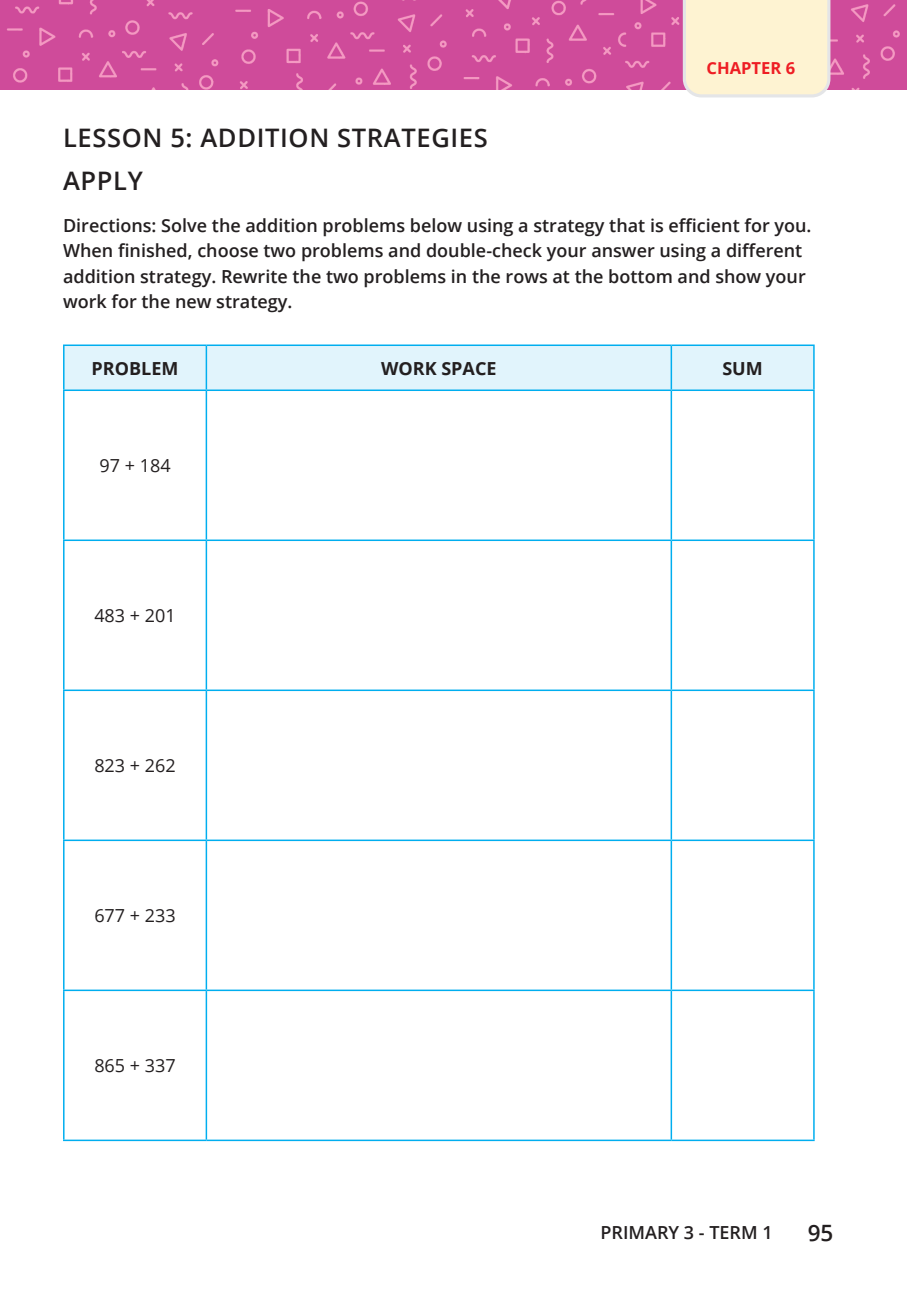
<style>
.page{position:relative;width:907px;height:1290px;background:#fff}
.page>*{position:absolute;margin:0;border:0;box-sizing:border-box;transform-origin:0 0}
.page_title{font:600 25.5px "Open Sans";letter-spacing:.025em;color:#231f20}
.t1{font:600 22.5px "Open Sans";color:#231f20}
.text_question{font:600 18px/25.5px "Open Sans";color:#231f20}
.text{font:18px "Open Sans";color:#231f20}
.table_head{font:700 18px "Open Sans";color:#231f20}
.t2{font:700 16.5px "Open Sans";color:#ee1d23}
</style>
<div class="page">
<img style="left:0;top:1px;width:906px;height:88px">
<svg style="left:681px;top:0;width:150px;height:98px;background:#fbeed2"></svg>
<div style="left:64px;top:346px;width:749px;height:43px;background:#e1f4fc"></div>
<hr style="left:63px;top:344px;width:143px;height:2px;background:#00aeef">
<hr style="left:63px;top:346px;width:1px;height:43px;background:#00aeef">
<hr style="left:206px;top:344px;width:465px;height:2px;background:#00aeef">
<hr style="left:206px;top:346px;width:1px;height:43px;background:#00aeef">
<hr style="left:671px;top:344px;width:143px;height:2px;background:#00aeef">
<hr style="left:670px;top:346px;width:2px;height:43px;background:#00aeef">
<hr style="left:813px;top:346px;width:1px;height:43px;background:#00aeef">
<hr style="left:63px;top:389px;width:143px;height:2px;background:#00aeef">
<hr style="left:63px;top:391px;width:1px;height:148px;background:#00aeef">
<hr style="left:206px;top:389px;width:465px;height:2px;background:#00aeef">
<hr style="left:206px;top:391px;width:1px;height:148px;background:#00aeef">
<hr style="left:671px;top:389px;width:143px;height:2px;background:#00aeef">
<hr style="left:670px;top:391px;width:2px;height:148px;background:#00aeef">
<hr style="left:813px;top:391px;width:1px;height:148px;background:#00aeef">
<hr style="left:63px;top:539px;width:143px;height:2px;background:#00aeef">
<hr style="left:63px;top:541px;width:1px;height:148px;background:#00aeef">
<hr style="left:206px;top:539px;width:465px;height:2px;background:#00aeef">
<hr style="left:206px;top:541px;width:1px;height:148px;background:#00aeef">
<hr style="left:671px;top:539px;width:143px;height:2px;background:#00aeef">
<hr style="left:670px;top:541px;width:2px;height:148px;background:#00aeef">
<hr style="left:813px;top:541px;width:1px;height:148px;background:#00aeef">
<hr style="left:63px;top:689px;width:143px;height:2px;background:#00aeef">
<hr style="left:63px;top:691px;width:1px;height:148px;background:#00aeef">
<hr style="left:206px;top:689px;width:465px;height:2px;background:#00aeef">
<hr style="left:206px;top:691px;width:1px;height:148px;background:#00aeef">
<hr style="left:671px;top:689px;width:143px;height:2px;background:#00aeef">
<hr style="left:670px;top:691px;width:2px;height:148px;background:#00aeef">
<hr style="left:813px;top:691px;width:1px;height:148px;background:#00aeef">
<hr style="left:63px;top:839px;width:143px;height:2px;background:#00aeef">
<hr style="left:63px;top:841px;width:1px;height:148px;background:#00aeef">
<hr style="left:206px;top:839px;width:465px;height:2px;background:#00aeef">
<hr style="left:206px;top:841px;width:1px;height:148px;background:#00aeef">
<hr style="left:671px;top:839px;width:143px;height:2px;background:#00aeef">
<hr style="left:670px;top:841px;width:2px;height:148px;background:#00aeef">
<hr style="left:813px;top:841px;width:1px;height:148px;background:#00aeef">
<hr style="left:63px;top:989px;width:143px;height:2px;background:#00aeef">
<hr style="left:63px;top:991px;width:1px;height:148px;background:#00aeef">
<hr style="left:206px;top:989px;width:465px;height:2px;background:#00aeef">
<hr style="left:206px;top:991px;width:1px;height:148px;background:#00aeef">
<hr style="left:671px;top:989px;width:143px;height:2px;background:#00aeef">
<hr style="left:670px;top:991px;width:2px;height:148px;background:#00aeef">
<hr style="left:813px;top:991px;width:1px;height:148px;background:#00aeef">
<hr style="left:63px;top:1139px;width:143px;height:2px;background:#00aeef">
<hr style="left:206px;top:1139px;width:465px;height:2px;background:#00aeef">
<hr style="left:671px;top:1139px;width:143px;height:2px;background:#00aeef">
<p class="page_title" style="left:63px;top:120px;width:426px">LESSON 5: ADDITION STRATEGIES</p>
<p class="page_title" style="left:63px;top:163px;width:81px">APPLY</p>
<p class="t2" style="left:706px;top:56px;width:90px">CHAPTER 6</p>
<p class="text_question" style="left:63px;top:212px;width:750px">Directions: Solve the addition problems below using a strategy that is efficient for you.<br>When finished, choose two problems and double-check your answer using a different addition strategy. Rewrite the two problems in the rows at the bottom and show your work for the new strategy.</p>
<p class="table_head" style="left:92px;top:355px;width:88px">PROBLEM</p>
<p class="table_head" style="left:381px;top:355px;width:117px">WORK SPACE</p>
<p class="table_head" style="left:722px;top:355px;width:42px">SUM</p>
<p class="text" style="left:99px;top:453px;width:73px">97 + 184</p>
<p class="text" style="left:94px;top:603px;width:83px">483 + 201</p>
<p class="text" style="left:94px;top:753px;width:83px">823 + 262</p>
<p class="text" style="left:94px;top:903px;width:83px">677 + 233</p>
<p class="text" style="left:94px;top:1053px;width:83px">865 + 337</p>
<p class="text_question" style="left:600px;top:1220px;width:174px">PRIMARY 3 - TERM 1</p>
<p class="t1" style="left:807px;top:1218px;width:27px">95</p>
</div>
